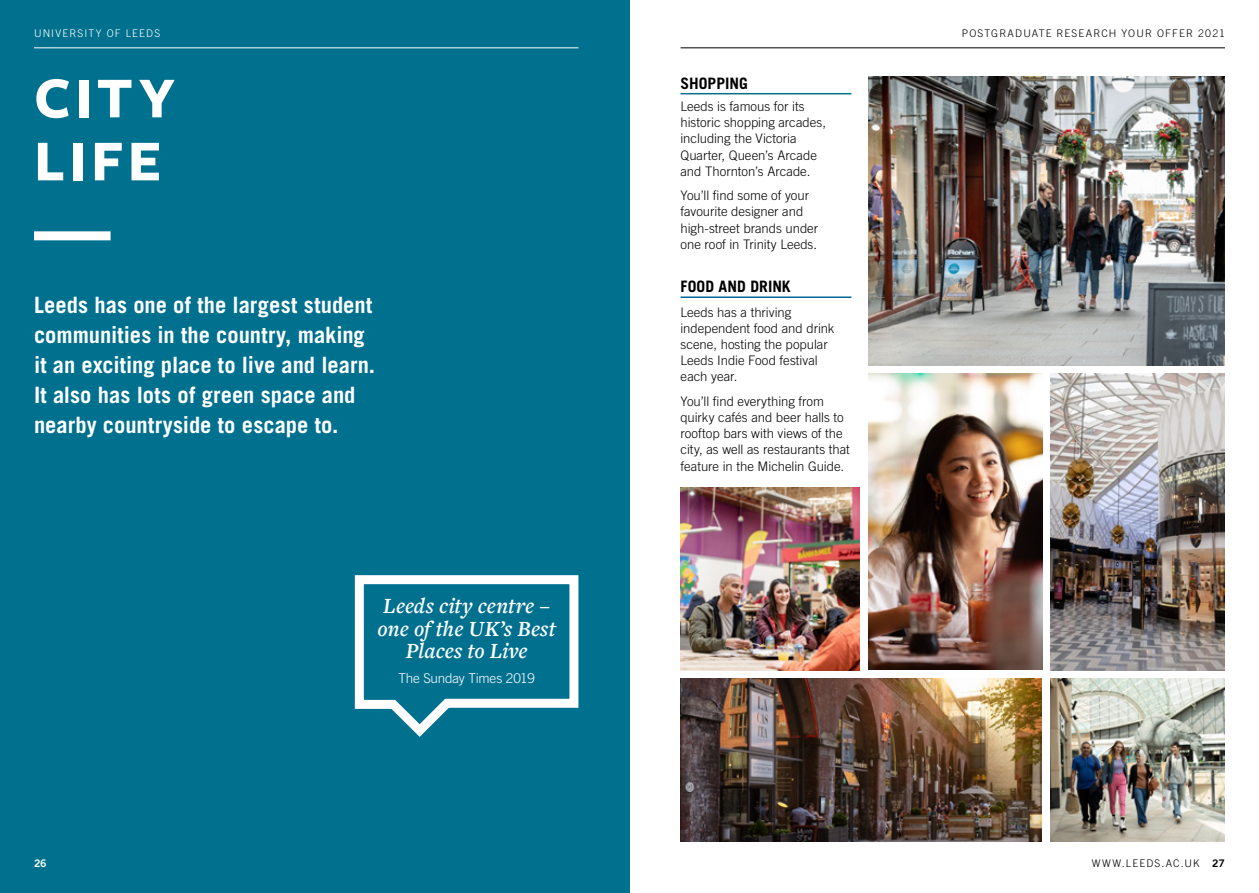
<style>
.page{position:relative;width:1259px;height:893px;background:#fff}
.page>*{position:absolute;margin:0;border:0;box-sizing:border-box;transform-origin:0 0}
.Heading1__dividers{font:700 60px/63px "Freight Sans Pro";letter-spacing:.07em;color:#fff}
.Intro_copy{font:700 22.5px/30px "Trade Gothic";color:#fff}
.Figure_Number{font:italic 600 22.5px/22.5px "Freight Text Pro";color:#fff;text-align:center}
.Alt_Heading_2{font:700 15.75px "Trade Gothic";letter-spacing:.005em;color:#000}
.Events_Heading{font:700 15.75px "Trade Gothic";color:#000}
.Fast_fact_light_text{font:300 13.5px "Trade Gothic";letter-spacing:-.015em;color:#fff}
.Body_Copy{font:300 13.2px/16.2px "Trade Gothic";color:#000}
.t1{font:300 10.5px "Trade Gothic";letter-spacing:.11em;color:#000}
.t2{font:300 10.5px "Trade Gothic";letter-spacing:.11em;color:#fff}
.t3{font:10.5px "Trade Gothic Bold Two";color:#fff}
.s1{font-family:"Trade Gothic Bold Two";font-weight:400}
</style>
<div class="page">
<hr style="left:680px;top:48px;width:545px;height:1px;background:#000">
<div style="left:0;top:0;width:629px;height:893px;background:#00708f"></div>
<hr style="left:34px;top:48px;width:544px;height:1px;background:#fff">
<svg style="left:354px;top:575px;width:225px;height:162px"></svg>
<div style="left:34px;top:231px;width:77px;height:9px;background:#fff"></div>
<img style="left:1050px;top:679px;width:174px;height:163px">
<img style="left:868px;top:374px;width:174px;height:296px">
<img style="left:680px;top:679px;width:361px;height:163px">
<img style="left:680px;top:487px;width:180px;height:183px">
<img style="left:1050px;top:374px;width:175px;height:296px">
<hr style="left:680px;top:93px;width:171px;height:1px;background:#00708f">
<hr style="left:680px;top:296px;width:171px;height:2px;background:#006797">
<img style="left:868px;top:77px;width:357px;height:288px">
<p class="t2" style="left:34px;top:27px;width:128px">UNIVERSITY OF LEEDS</p>
<h1 class="Heading1__dividers" style="left:34px;top:64px;width:143px">CITY<br>LIFE</h1>
<p class="Intro_copy" style="left:34px;top:289px;width:342px">Leeds has one of the largest student communities in the country, making it an exciting place to live and learn.<br>It also has lots of green space and nearby countryside to escape to.</p>
<p class="t3" style="left:34px;top:857px;width:14px">26</p>
<p class="Figure_Number" style="left:377px;top:594px;width:180px">Leeds city centre – one of the UK’s Best<br>Places to Live</p>
<p class="Fast_fact_light_text" style="left:398px;top:670px;width:138px">The Sunday Times 2019</p>
<p class="Events_Heading" style="left:680px;top:73px;width:69px">SHOPPING</p>
<p class="Body_Copy" style="left:680px;top:98px;width:147px">Leeds is famous for its historic shopping arcades, including the Victoria<br>Quarter, Queen’s Arcade and Thornton’s Arcade.</p>
<p class="Body_Copy" style="left:680px;top:187px;width:139px">You’ll find some of your favourite designer and high-street brands under one roof in Trinity Leeds.</p>
<h2 class="Alt_Heading_2" style="left:680px;top:277px;width:112px">FOOD AND DRINK</h2>
<p class="Body_Copy" style="left:680px;top:304px;width:155px">Leeds has a thriving independent food and drink scene, hosting the popular<br>Leeds Indie Food festival each year.</p>
<p class="Body_Copy" style="left:680px;top:393px;width:171px">You’ll find everything from quirky cafés and beer halls to rooftop bars with views of the city, as well as restaurants that feature in the Michelin Guide.</p>
<p class="t1" style="left:961px;top:27px;width:265px">POSTGRADUATE RESEARCH YOUR OFFER 2021</p>
<p class="t1" style="left:1091px;top:857px;width:135px">WWW.LEEDS.AC.UK <span class="s1">27</span></p>
</div>
